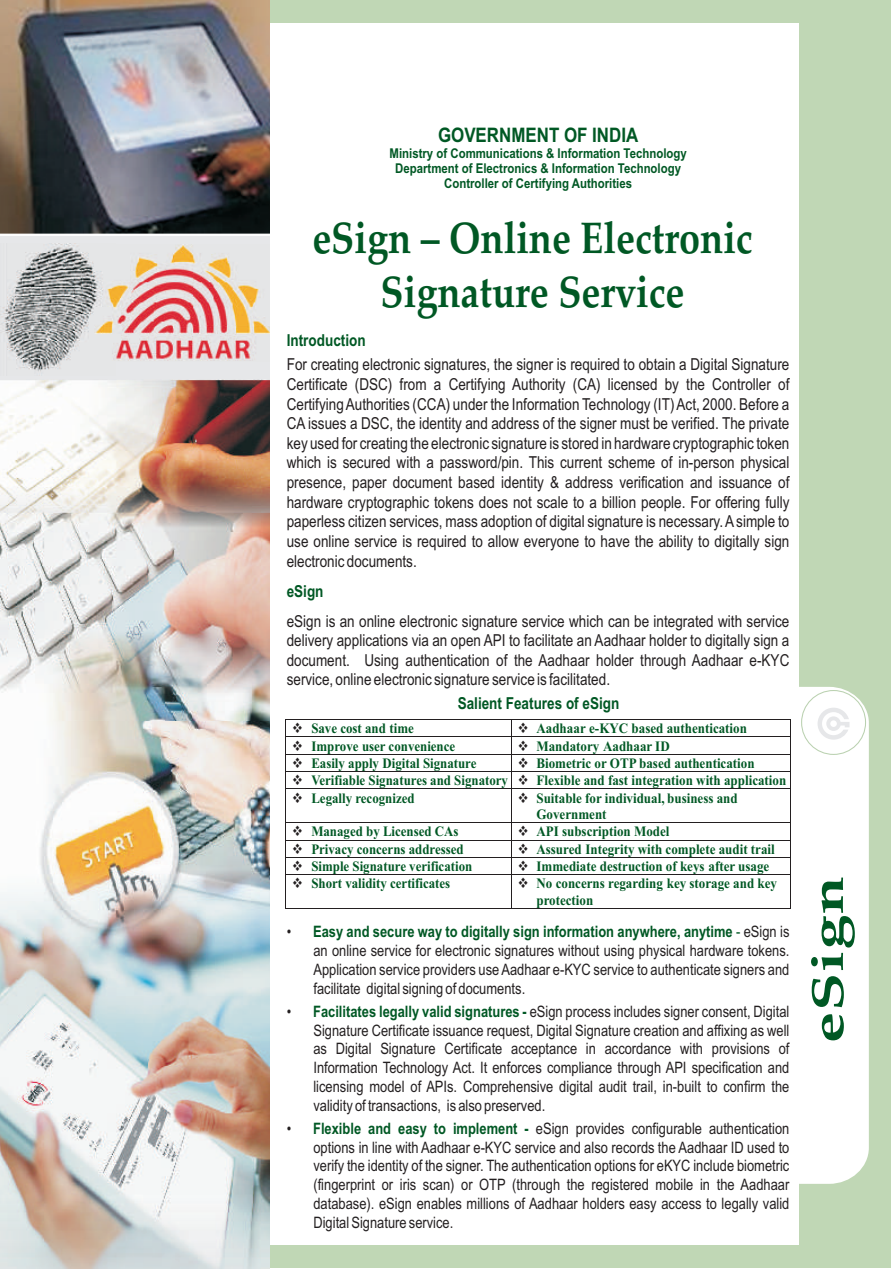
<style>
.page{position:relative;width:891px;height:1269px;background:#fff}
.page>*{position:absolute;margin:0;border:0;box-sizing:border-box;transform-origin:0 0}
.t1{font:700 44.55px "Palatino Linotype";letter-spacing:.02em;color:#005824;scale:1.4 1}
.t2{font:700 43.95px/53.2px "Palatino Linotype";color:#005824;text-align:center;scale:.86 1}
.t3{font:700 19.95px "Arial";color:#005824;scale:.85 1}
.t4{font:16.5px/19.6px "Arial Narrow";color:#231f20;text-align:justify}
.t5{font:700 16.5px "Arial Narrow";color:#005824}
.t6{font:15.75px/18.8px "Arial Narrow";color:#231f20;text-align:justify}
.t7{font:700 14.4px/16.6px "Times New Roman";color:#005824;scale:.91 1}
.t8{font:700 14.4px "Times New Roman";color:#005824;scale:.9 1}
.t9{font:700 13.5px/15.1px "Arial";color:#005824;text-align:center;scale:.85 1}
.s1{color:#231f20}
.s2{font-weight:700;color:#005824}
.s3{color:#005824}
</style>
<div class="page">
<div style="left:675px;top:0;width:147px;height:23px;background:#c0d7b5"></div>
<div style="left:156px;top:0;width:519px;height:23px;background:#c0d7b5"></div>
<div style="left:156px;top:1245px;width:659px;height:23px;background:#c0d7b5"></div>
<div style="left:799px;top:421px;width:92px;height:847px;background:#c0d7b5"></div>
<div style="left:799px;top:0;width:92px;height:421px;background:#c0d7b5"></div>
<div style="left:799px;top:687px;width:70px;height:497px;background:#fff"></div>
<hr style="left:286px;top:719px;width:225px;height:1px;background:#231f20">
<hr style="left:511px;top:719px;width:279px;height:1px;background:#231f20">
<hr style="left:286px;top:737px;width:225px;height:1px;background:#231f20">
<hr style="left:511px;top:737px;width:279px;height:1px;background:#231f20">
<hr style="left:286px;top:754px;width:225px;height:1px;background:#231f20">
<hr style="left:511px;top:754px;width:279px;height:1px;background:#231f20">
<hr style="left:286px;top:771px;width:225px;height:1px;background:#231f20">
<hr style="left:511px;top:771px;width:279px;height:1px;background:#231f20">
<hr style="left:286px;top:789px;width:225px;height:1px;background:#231f20">
<svg style="left:511px;top:720px;width:1px;height:69px"></svg>
<hr style="left:511px;top:789px;width:279px;height:1px;background:#231f20">
<svg style="left:790px;top:719px;width:1px;height:70px"></svg>
<hr style="left:286px;top:789px;width:1px;height:33px;background:#231f20">
<hr style="left:511px;top:789px;width:1px;height:33px;background:#231f20">
<hr style="left:790px;top:789px;width:1px;height:33px;background:#231f20">
<hr style="left:286px;top:822px;width:225px;height:1px;background:#231f20">
<hr style="left:511px;top:822px;width:279px;height:1px;background:#231f20">
<hr style="left:286px;top:840px;width:225px;height:1px;background:#231f20">
<hr style="left:511px;top:840px;width:279px;height:1px;background:#231f20">
<hr style="left:286px;top:857px;width:225px;height:1px;background:#231f20">
<hr style="left:511px;top:857px;width:279px;height:1px;background:#231f20">
<hr style="left:286px;top:874px;width:225px;height:1px;background:#231f20">
<svg style="left:511px;top:823px;width:1px;height:51px"></svg>
<hr style="left:511px;top:874px;width:279px;height:1px;background:#231f20">
<svg style="left:790px;top:822px;width:1px;height:53px"></svg>
<hr style="left:286px;top:875px;width:1px;height:33px;background:#231f20">
<hr style="left:286px;top:908px;width:225px;height:1px;background:#231f20">
<hr style="left:511px;top:875px;width:1px;height:33px;background:#231f20">
<hr style="left:511px;top:908px;width:279px;height:1px;background:#231f20">
<hr style="left:790px;top:875px;width:1px;height:33px;background:#231f20">
<img style="left:0;top:971px;width:269px;height:298px">
<img style="left:0;top:720px;width:269px;height:251px">
<img style="left:0;top:558px;width:269px;height:162px">
<img style="left:0;top:379px;width:269px;height:179px">
<img style="left:0;top:0;width:269px;height:234px">
<img style="left:0;top:244px;width:115px;height:132px">
<img style="left:94px;top:245px;width:175px;height:117px">
<p class="t3" style="left:438px;top:127px;width:237px">GOVERNMENT OF INDIA</p>
<p class="t9" style="left:390px;top:147px;width:351px">Ministry of Communications &amp; Information Technology<br>Department of Electronics &amp; Information Technology<br>Controller of Certifying Authorities</p>
<h2 class="t2" style="left:312px;top:217px;width:514px">eSign – Online Electronic<br>Signature Service</h2>
<p class="t5" style="left:287px;top:334px;width:80px">Introduction</p>
<p class="t4" style="left:287px;top:356px;width:504px">For creating electronic signatures, the signer is required to obtain a Digital Signature Certificate (DSC) from a Certifying Authority (CA) licensed by the Controller of Certifying Authorities (CCA) under the Information Technology (IT) Act, 2000. Before a CA issues a DSC, the identity and address of the signer must be verified. The private key used for creating the electronic signature is stored in hardware cryptographic token which is secured with a password/pin. This current scheme of in-person physical presence, paper document based identity &amp; address verification and issuance of hardware cryptographic tokens does not scale to a billion people. For offering fully paperless citizen services, mass adoption of digital signature is necessary. Asimple to use online service is required to allow everyone to have the ability to digitally sign electronic documents.</p>
<p class="t5" style="left:287px;top:585px;width:38px">eSign</p>
<p class="t4" style="left:287px;top:613px;width:504px">eSign is an online electronic signature service which can be integrated with service delivery applications via an open API to facilitate an Aadhaar holder to digitally sign a document. Using authentication of the Aadhaar holder through Aadhaar e-KYC service, online electronic signature service is facilitated.</p>
<p class="t5" style="left:458px;top:697px;width:163px">Salient Features of eSign</p>
<p class="t8" style="left:292px;top:724px;width:137px"><span class="s1">❖</span> Save cost and time</p>
<p class="t7" style="left:518px;top:722px;width:253px"><span class="s1">❖</span> Aadhaar e-KYC based authentication</p>
<p class="t8" style="left:292px;top:741px;width:183px"><span class="s1">❖</span> Improve user convenience</p>
<p class="t7" style="left:518px;top:739px;width:169px"><span class="s1">❖</span> Mandatory Aadhaar ID</p>
<p class="t8" style="left:292px;top:758px;width:206px"><span class="s1">❖</span> Easily apply Digital Signature</p>
<p class="t7" style="left:518px;top:756px;width:262px"><span class="s1">❖</span> Biometric or OTP based authentication</p>
<p class="t8" style="left:292px;top:775px;width:550px"><span class="s1">❖</span> Verifiable Signatures and Signatory <span class="s1">❖</span> Flexible and fast integration with application</p>
<p class="t8" style="left:292px;top:793px;width:137px"><span class="s1">❖</span> Legally recognized</p>
<p class="t7" style="left:536px;top:791px;width:223px;text-indent:-19px"><span class="s1">❖</span> Suitable for individual, business and<br>Government</p>
<p class="t8" style="left:292px;top:827px;width:186px"><span class="s1">❖</span> Managed by Licensed CAs</p>
<p class="t7" style="left:518px;top:825px;width:168px"><span class="s1">❖</span> API subscription Model</p>
<p class="t8" style="left:292px;top:844px;width:192px"><span class="s1">❖</span> Privacy concerns addressed</p>
<p class="t7" style="left:518px;top:842px;width:284px"><span class="s1">❖</span> Assured Integrity with complete audit trail</p>
<p class="t8" style="left:292px;top:861px;width:202px"><span class="s1">❖</span> Simple Signature verification</p>
<p class="t7" style="left:518px;top:859px;width:278px"><span class="s1">❖</span> Immediate destruction of keys after usage</p>
<p class="t8" style="left:292px;top:879px;width:177px"><span class="s1">❖</span> Short validity certificates</p>
<p class="t7" style="left:536px;top:877px;width:266px;text-indent:-19px"><span class="s1">❖</span> No concerns regarding key storage and key protection</p>
<p class="t6" style="left:287px;top:924px;width:6px">•</p>
<p class="t6" style="left:313px;top:924px;width:478px"><span class="s2">Easy and secure way to digitally sign information anywhere, anytime</span> <span class="s3">-</span> eSign is an online service for electronic signatures without using physical hardware tokens.<br>Application service providers use Aadhaar e-KYC service to authenticate signers and facilitate digital signing of documents.</p>
<p class="t6" style="left:287px;top:1003px;width:6px">•</p>
<p class="t6" style="left:313px;top:1003px;width:478px"><span class="s2">Facilitates legally valid signatures -</span> eSign process includes signer consent, Digital Signature Certificate issuance request, Digital Signature creation and affixing as well as Digital Signature Certificate acceptance in accordance with provisions of Information Technology Act. It enforces compliance through API specification and licensing model of APIs. Comprehensive digital audit trail, in-built to confirm the validity of transactions, is also preserved.</p>
<p class="t6" style="left:287px;top:1120px;width:6px">•</p>
<p class="t6" style="left:313px;top:1120px;width:478px"><span class="s2">Flexible and easy to implement -</span> eSign provides configurable authentication options in line with Aadhaar e-KYC service and also records the Aadhaar ID used to verify the identity of the signer. The authentication options for eKYC include biometric (fingerprint or iris scan) or OTP (through the registered mobile in the Aadhaar database). eSign enables millions of Aadhaar holders easy access to legally valid Digital Signature service.</p>
<h1 class="t1" style="left:810px;top:1043px;width:121px;rotate:-90deg">eSign</h1>
</div>
